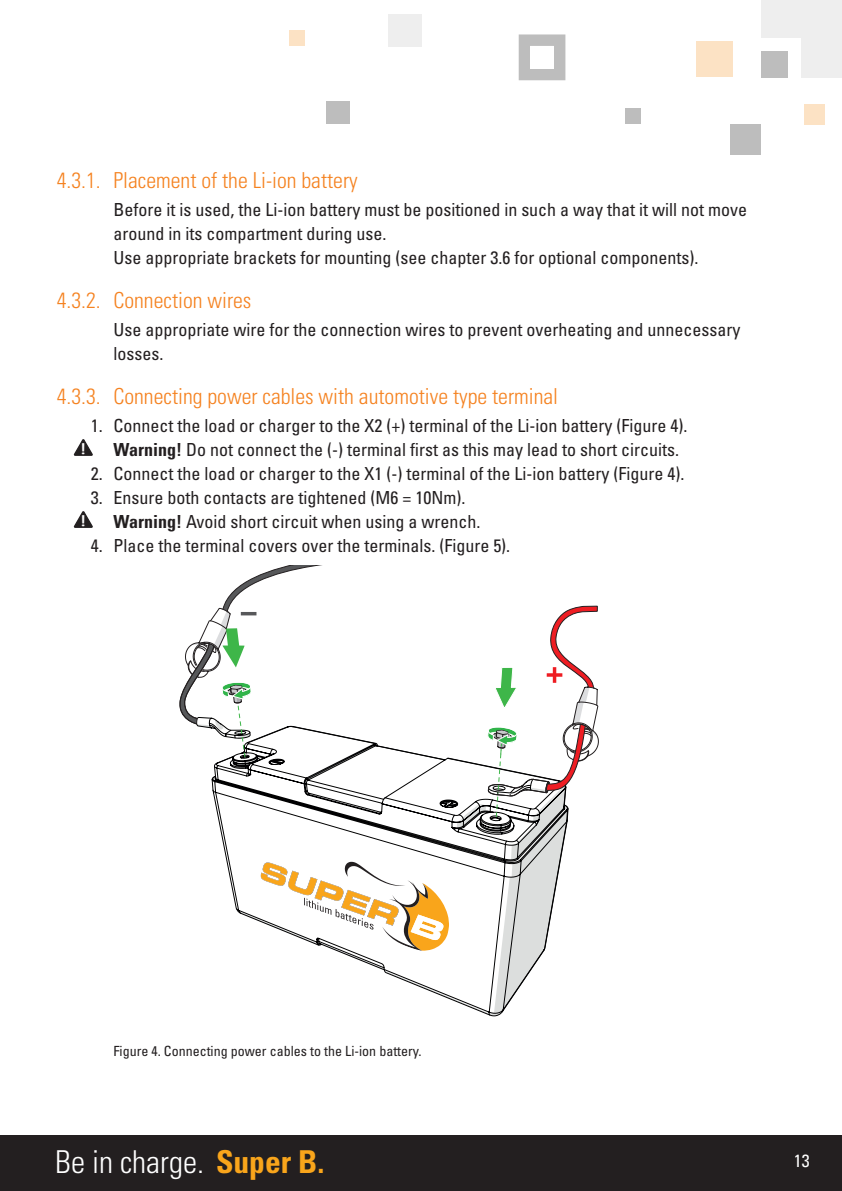
<style>
.page{position:relative;width:842px;height:1191px;background:#fff}
.page>*{position:absolute;margin:0;border:0;box-sizing:border-box;transform-origin:0 0}
.t1{font:300 condensed 31.6px "Univers LT Std";color:#fff}
.t2{font:300 condensed 22px "Univers LT Std";color:#f58220}
.Warnings{font:condensed 18px/24px "Univers LT Std";color:#231f20}
.t3{font:condensed 17.8px "Univers LT Std";color:#fff}
.t4{font:16.2px "Calibri";color:#fff;scale:1.53 1}
.t5{font:condensed 14px "Univers LT Std";color:#231f20}
.s1{font-weight:700}
.s2{font-weight:700;color:#f9a51b}
</style>
<div class="page">
<div style="left:0;top:1135px;width:842px;height:56px;background:#231f20"></div>
<div style="left:326px;top:101px;width:24px;height:22px;background:#bdbdbd"></div>
<div style="left:289px;top:30px;width:16px;height:16px;background:#fce2c4"></div>
<div style="left:388px;top:14px;width:33px;height:33px;background:#eee"></div>
<div style="left:519px;top:34px;width:46px;height:46px;background:#bdbdbd"></div>
<div style="left:530px;top:46px;width:24px;height:23px;background:#fff"></div>
<div style="left:761px;top:52px;width:27px;height:26px;background:#bdbdbd"></div>
<div style="left:804px;top:105px;width:20px;height:20px;background:#fce2c4"></div>
<div style="left:802px;top:38px;width:40px;height:40px;background:#eee"></div>
<div style="left:802px;top:0;width:40px;height:38px;background:#eee"></div>
<div style="left:761px;top:0;width:41px;height:38px;background:#eee"></div>
<div style="left:730px;top:125px;width:31px;height:30px;background:#bdbdbd"></div>
<div style="left:696px;top:41px;width:37px;height:36px;background:#fce2c4"></div>
<div style="left:625px;top:109px;width:16px;height:15px;background:#bdbdbd"></div>
<svg style="left:74px;top:439px;width:19px;height:17px"></svg>
<svg style="left:74px;top:511px;width:19px;height:17px"></svg>
<svg style="left:351px;top:757px;width:217px;height:259px"></svg>
<svg style="left:179px;top:566px;width:270px;height:391px"></svg>
<svg style="left:487px;top:605px;width:112px;height:212px"></svg>
<p class="t2" style="left:57px;top:167px;width:303px">4.3.1. Placement of the Li-ion battery</p>
<p class="Warnings" style="left:113px;top:197px;width:635px">Before it is used, the Li-ion battery must be positioned in such a way that it will not move around in its compartment during use.</p>
<p class="Warnings" style="left:113px;top:245px;width:586px">Use appropriate brackets for mounting (see chapter 3.6 for optional components).</p>
<p class="t2" style="left:57px;top:287px;width:196px">4.3.2. Connection wires</p>
<p class="Warnings" style="left:113px;top:317px;width:628px">Use appropriate wire for the connection wires to prevent overheating and unnecessary losses.</p>
<p class="t2" style="left:57px;top:383px;width:503px">4.3.3. Connecting power cables with automotive type terminal</p>
<p class="Warnings" style="left:91px;top:413px;width:598px">1. Connect the load or charger to the X2 (+) terminal of the Li-ion battery (Figure 4).</p>
<p class="t4" style="left:79px;top:438px;width:7px">!</p>
<p class="Warnings" style="left:113px;top:437px;width:567px"><span class="s1">Warning!</span> Do not connect the (-) terminal first as this may lead to short circuits.</p>
<p class="Warnings" style="left:91px;top:461px;width:595px">2. Connect the load or charger to the X1 (-) terminal of the Li-ion battery (Figure 4).</p>
<p class="Warnings" style="left:91px;top:485px;width:376px">3. Ensure both contacts are tightened (M6 = 10Nm).</p>
<p class="t4" style="left:79px;top:510px;width:7px">!</p>
<p class="Warnings" style="left:113px;top:509px;width:369px"><span class="s1">Warning!</span> Avoid short circuit when using a wrench.</p>
<p class="Warnings" style="left:91px;top:533px;width:421px">4. Place the terminal covers over the terminals. (Figure 5).</p>
<p class="t5" style="left:113px;top:1042px;width:310px">Figure 4. Connecting power cables to the Li-ion battery.</p>
<h1 class="t1" style="left:55px;top:1143px;width:271px">Be in charge. <span class="s2">Super B.</span></h1>
<p class="t3" style="left:794px;top:1149px;width:17px">13</p>
</div>
